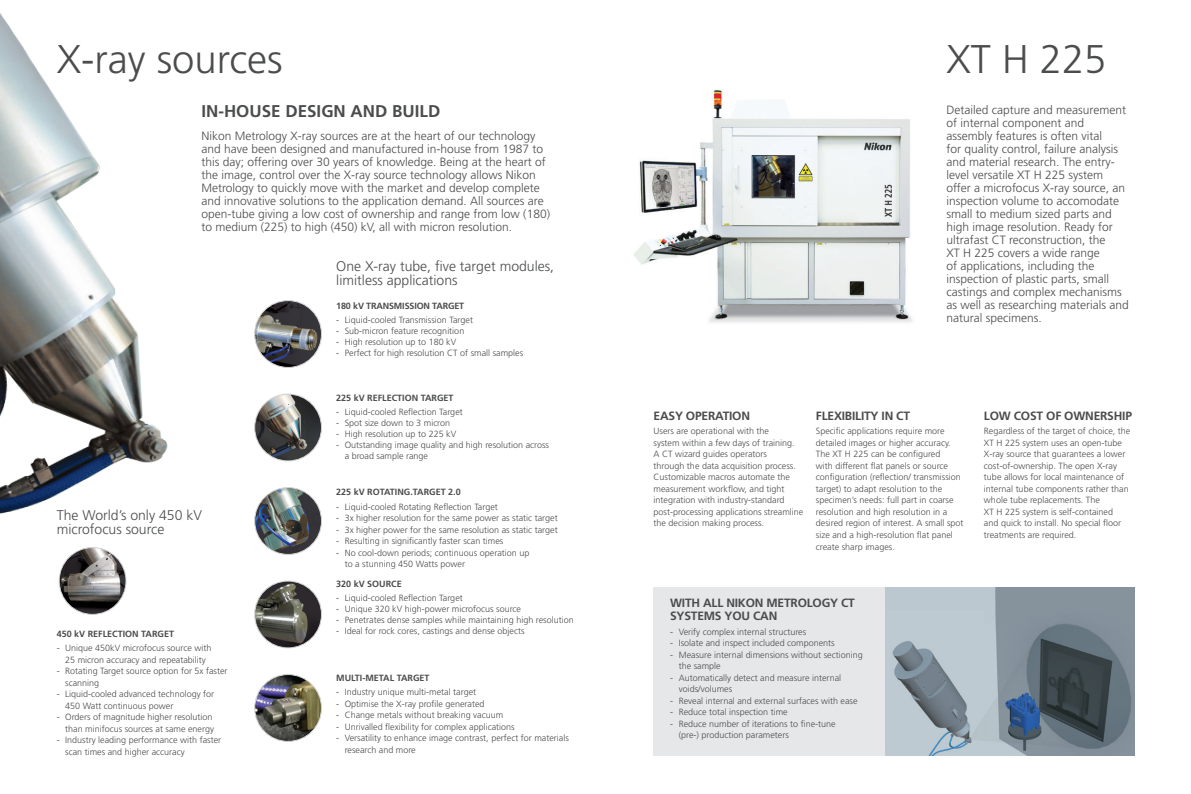
<style>
.page{position:relative;width:1191px;height:794px;background:#fff}
.page>*{position:absolute;margin:0;border:0;box-sizing:border-box;transform-origin:0 0}
.Titel_productpagina{font:300 40px "Frutiger LT Std";color:#4b4c4d}
.Titel_2{font:700 17px "Frutiger LT Std";color:#4b4c4d}
.Titel_productpagina-2{font:300 14px/14px "Frutiger LT Std";color:#4b4c4d}
.Body_tekst{font:300 12px/13px "Frutiger LT Std";color:#4b4c4d}
.Inleiding{font:300 12px/13px "Frutiger LT Std";color:#4b4c4d}
.Tussentitel_1{font:700 12px/13px "Frutiger LT Std";letter-spacing:-.015em;color:#4b4c4d}
.Body_tekst-2{font:300 9px/11.5px "Frutiger LT Std";color:#4b4c4d}
.Titel_-_niveau_3{font:700 9px "Frutiger LT Std";color:#4b4c4d}
</style>
<div class="page">
<img style="left:634px;top:90px;width:279px;height:233px">
<img style="left:0;top:13px;width:168px;height:501px">
<div style="left:653px;top:587px;width:481px;height:168px;background:#e6e7e9"></div>
<img style="left:885px;top:587px;width:249px;height:168px">
<img style="left:255px;top:301px;width:66px;height:66px;border-radius:33px">
<div style="left:254px;top:300px;width:68px;height:68px;border:1px solid #d1d2d4;border-radius:50%"></div>
<img style="left:255px;top:581px;width:66px;height:67px;border-radius:33px">
<div style="left:254px;top:581px;width:68px;height:67px;border:1px solid #d1d2d4;border-radius:50%"></div>
<img style="left:255px;top:674px;width:66px;height:67px;border-radius:33px">
<div style="left:254px;top:674px;width:68px;height:67px;border:1px solid #d1d2d4;border-radius:50%"></div>
<img style="left:255px;top:394px;width:66px;height:67px;border-radius:33px">
<div style="left:254px;top:394px;width:68px;height:67px;border:1px solid #d1d2d4;border-radius:50%"></div>
<img style="left:255px;top:487px;width:66px;height:67px;border-radius:33px">
<div style="left:254px;top:487px;width:68px;height:68px;border:1px solid #d1d2d4;border-radius:50%"></div>
<img style="left:59px;top:547px;width:67px;height:67px;border-radius:33px">
<div style="left:59px;top:547px;width:67px;height:67px;border:1px solid #d1d2d4;border-radius:50%"></div>
<p class="Titel_productpagina" style="left:57px;top:36px;width:227px">X-ray sources</p>
<p class="Titel_productpagina" style="left:946px;top:36px;width:162px">XT H 225</p>
<p class="Titel_2" style="left:201px;top:101px;width:240px">IN-HOUSE DESIGN AND BUILD</p>
<p class="Inleiding" style="left:201px;top:129px;width:350px">Nikon Metrology X-ray sources are at the heart of our technology and have been designed and manufactured in-house from 1987 to this day; offering over 30 years of knowledge. Being at the heart of the image, control over the X-ray source technology allows Nikon Metrology to quickly move with the market and develop complete and innovative solutions to the application demand. All sources are open-tube giving a low cost of ownership and range from low (180) to medium (225) to high (450) kV, all with micron resolution.</p>
<p class="Titel_productpagina-2" style="left:336px;top:259px;width:219px">One X-ray tube, five target modules, limitless applications</p>
<p class="Titel_productpagina-2" style="left:57px;top:508px;width:147px">The World’s only 450 kV microfocus source</p>
<p class="Titel_-_niveau_3" style="left:57px;top:628px;width:119px">450 kV REFLECTION TARGET</p>
<p class="Body_tekst-2" style="left:57px;top:642px;width:156px;text-align:center">- Unique 450kV microfocus source with<br>25 micron accuracy and repeatability</p>
<p class="Body_tekst-2" style="left:65px;top:665px;width:164px;text-indent:-9px">- Rotating Target source option for 5x faster scanning</p>
<p class="Body_tekst-2" style="left:65px;top:688px;width:151px;text-indent:-9px">- Liquid-cooled advanced technology for<br>450 Watt continuous power</p>
<p class="Body_tekst-2" style="left:57px;top:711px;width:159px;text-align:right">- Orders of magnitude higher resolution than minifocus sources at same energy</p>
<p class="Body_tekst-2" style="left:65px;top:734px;width:158px;text-indent:-9px">- Industry leading performance with faster scan times and higher accuracy</p>
<p class="Titel_-_niveau_3" style="left:336px;top:300px;width:129px">180 kV TRANSMISSION TARGET</p>
<p class="Body_tekst-2" style="left:336px;top:314px;width:138px">- Liquid-cooled Transmission Target</p>
<p class="Body_tekst-2" style="left:336px;top:325px;width:130px">- Sub-micron feature recognition</p>
<p class="Body_tekst-2" style="left:336px;top:336px;width:121px">- High resolution up to 180 kV</p>
<p class="Body_tekst-2" style="left:336px;top:347px;width:188px">- Perfect for high resolution CT of small samples</p>
<p class="Titel_-_niveau_3" style="left:336px;top:393px;width:119px">225 kV REFLECTION TARGET</p>
<p class="Body_tekst-2" style="left:336px;top:406px;width:128px">- Liquid-cooled Reflection Target</p>
<p class="Body_tekst-2" style="left:336px;top:417px;width:115px">- Spot size down to 3 micron</p>
<p class="Body_tekst-2" style="left:336px;top:428px;width:121px">- High resolution up to 225 kV</p>
<p class="Body_tekst-2" style="left:345px;top:440px;width:206px;line-height:11px;text-indent:-9px">- Outstanding image quality and high resolution across a broad sample range</p>
<p class="Titel_-_niveau_3" style="left:336px;top:487px;width:126px">225 kV ROTATING.TARGET 2.0</p>
<p class="Body_tekst-2" style="left:336px;top:501px;width:163px">- Liquid-cooled Rotating Reflection Target</p>
<p class="Body_tekst-2" style="left:336px;top:512px;width:223px">- 3x higher resolution for the same power as static target</p>
<p class="Body_tekst-2" style="left:336px;top:524px;width:223px">- 3x higher power for the same resolution as static target</p>
<p class="Body_tekst-2" style="left:336px;top:535px;width:169px">- Resulting in significantly faster scan times</p>
<p class="Body_tekst-2" style="left:345px;top:547px;width:186px;text-indent:-9px">- No cool-down periods; continuous operation up to a stunning 450 Watts power</p>
<p class="Titel_-_niveau_3" style="left:336px;top:579px;width:67px">320 kV SOURCE</p>
<p class="Body_tekst-2" style="left:336px;top:592px;width:128px">- Liquid-cooled Reflection Target</p>
<p class="Body_tekst-2" style="left:336px;top:603px;width:186px">- Unique 320 kV high-power microfocus source</p>
<p class="Body_tekst-2" style="left:336px;top:614px;width:239px">- Penetrates dense samples while maintaining high resolution</p>
<p class="Body_tekst-2" style="left:336px;top:625px;width:190px">- Ideal for rock cores, castings and dense objects</p>
<p class="Titel_-_niveau_3" style="left:336px;top:672px;width:95px">MULTI-METAL TARGET</p>
<p class="Body_tekst-2" style="left:336px;top:686px;width:142px">- Industry unique multi-metal target</p>
<p class="Body_tekst-2" style="left:336px;top:698px;width:150px">- Optimise the X-ray profile generated</p>
<p class="Body_tekst-2" style="left:336px;top:709px;width:168px">- Change metals without breaking vacuum</p>
<p class="Body_tekst-2" style="left:336px;top:721px;width:180px">- Unrivalled flexibility for complex applications</p>
<p class="Body_tekst-2" style="left:345px;top:732px;width:225px;text-indent:-9px">- Versatility to enhance image contrast, perfect for materials research and more</p>
<p class="Body_tekst" style="left:946px;top:103px;width:184px">Detailed capture and measurement of internal component and assembly features is often vital<br>for quality control, failure analysis and material research. The entry&shy;level versatile XT H 225 system offer a microfocus X-ray source, an inspection volume to accomodate small to medium sized parts and high image resolution. Ready for ultrafast CT reconstruction, the<br>XT H 225 covers a wide range<br>of applications, including the inspection of plastic parts, small castings and complex mechanisms as well as researching materials and natural specimens.</p>
<p class="Tussentitel_1" style="left:653px;top:409px;width:98px">EASY OPERATION</p>
<p class="Body_tekst-2" style="left:653px;top:426px;width:151px">Users are operational with the<br>system within a few days of training.<br>A CT wizard guides operators<br>through the data acquisition process.<br>Customizable macros automate the measurement workflow, and tight integration with industry-standard post-processing applications streamline the decision making process.</p>
<p class="Tussentitel_1" style="left:816px;top:409px;width:96px">FLEXIBILITY IN CT</p>
<p class="Body_tekst-2" style="left:816px;top:426px;width:149px">Specific applications require more detailed images or higher accuracy.<br>The XT H 225 can be configured<br>with different flat panels or source configuration (reflection/ transmission target) to adapt resolution to the specimen’s needs: full part in coarse resolution and high resolution in a desired region of interest. A small spot size and a high-resolution flat panel create sharp images.</p>
<p class="Tussentitel_1" style="left:984px;top:409px;width:149px">LOW COST OF OWNERSHIP</p>
<p class="Body_tekst-2" style="left:984px;top:426px;width:148px">Regardless of the target of choice, the XT H 225 system uses an open-tube X-ray source that guarantees a lower cost-of-ownership. The open X-ray tube allows for local maintenance of internal tube components rather than whole tube replacements. The<br>XT H 225 system is self-contained<br>and quick to install. No special floor treatments are required.</p>
<p class="Tussentitel_1" style="left:670px;top:597px;width:186px">WITH ALL NIKON METROLOGY CT<br>SYSTEMS YOU CAN</p>
<p class="Body_tekst-2" style="left:670px;top:626px;width:137px">- Verify complex internal structures</p>
<p class="Body_tekst-2" style="left:670px;top:637px;width:166px">- Isolate and inspect included components</p>
<p class="Body_tekst-2" style="left:678px;top:649px;width:186px;text-indent:-9px">- Measure internal dimensions without sectioning the sample</p>
<p class="Body_tekst-2" style="left:678px;top:672px;width:164px;text-indent:-9px">- Automatically detect and measure internal voids/volumes</p>
<p class="Body_tekst-2" style="left:670px;top:695px;width:189px">- Reveal internal and external surfaces with ease</p>
<p class="Body_tekst-2" style="left:670px;top:706px;width:119px">- Reduce total inspection time</p>
<p class="Body_tekst-2" style="left:678px;top:718px;width:159px;text-indent:-9px">- Reduce number of iterations to fine-tune (pre-) production parameters</p>
</div>
